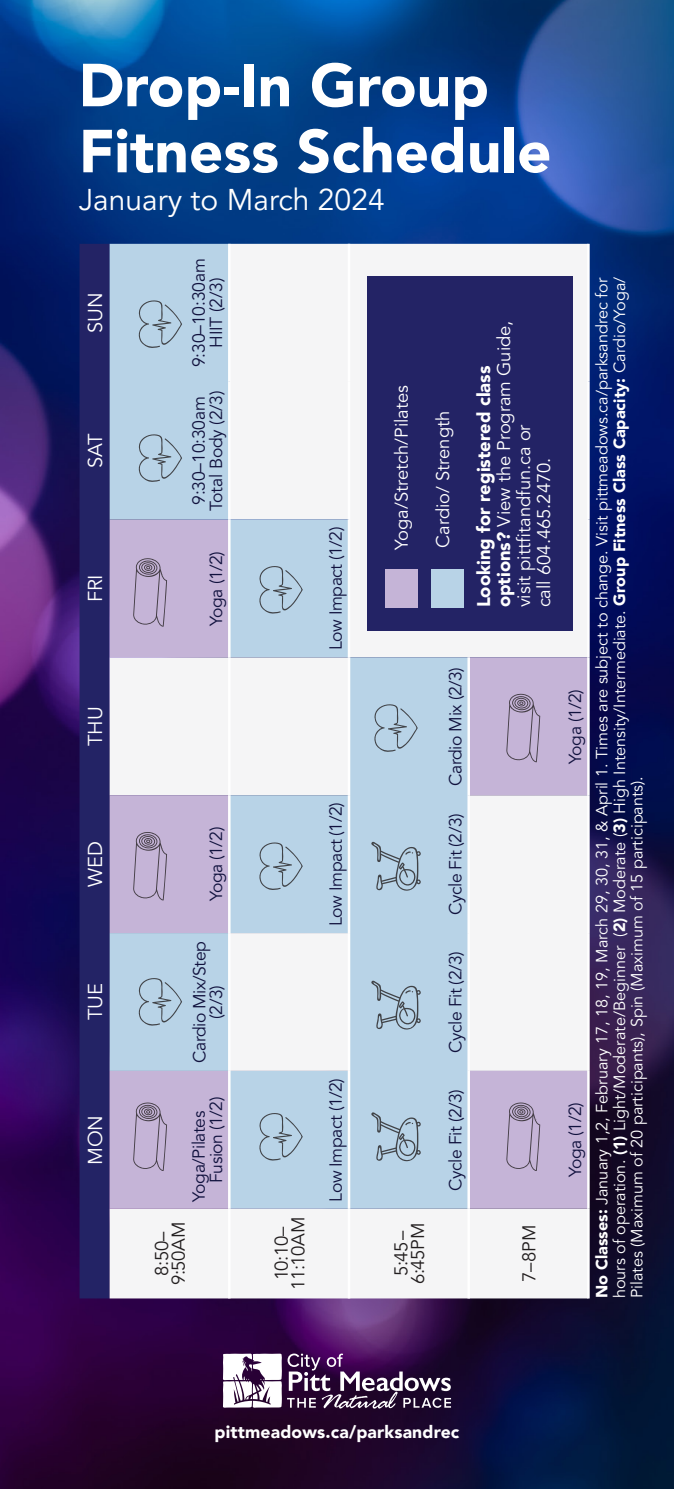
<style>
.page{position:relative;width:674px;height:1489px;background:#fff}
.page>*{position:absolute;margin:0;border:0;box-sizing:border-box;transform-origin:0 0}
.t1{font:900 60px "Avenir LT Pro";color:#fff}
.t2{font:30px "Avenir LT Pro";color:#fff}
.t3{font:20px "Avenir LT Pro";letter-spacing:-.01em;color:#fff}
.t4{font:18.5px/16.8px "Avenir LT Pro";letter-spacing:-.02em;color:#231f20;text-align:center}
.t5{font:18.25px/20px "Avenir LT Pro";color:#fff}
.t6{font:17.5px/17.5px "Avenir LT Pro";letter-spacing:-.025em;color:#11123e;text-align:center}
.t7{font:900 17.5px "Avenir LT Pro";letter-spacing:.01em;color:#fff}
.t8{font:16.25px/17.5px "Avenir LT Pro";color:#fff;text-align:justify}
.s1{font-weight:900}
</style>
<div class="page">
<img style="left:0;top:0;width:673px;height:1488px">
<div style="left:79px;top:244px;width:30px;height:1054px;background:#232365"></div>
<div style="left:109px;top:244px;width:478px;height:1054px;background:#f5f5f6"></div>
<svg style="left:468px;top:519px;width:119px;height:689px;fill:#f5f5f6"></svg>
<svg style="left:109px;top:244px;width:359px;height:964px;fill:#b8d3e7"></svg>
<hr style="left:347px;top:1208px;width:3px;height:90px;background:#fff">
<hr style="left:228px;top:1208px;width:2px;height:90px;background:#fff">
<hr style="left:587px;top:519px;width:2px;height:138px;background:#fff">
<hr style="left:587px;top:381px;width:2px;height:138px;background:#fff">
<hr style="left:587px;top:244px;width:2px;height:137px;background:#fff">
<hr style="left:347px;top:381px;width:3px;height:138px;background:#fff">
<hr style="left:347px;top:244px;width:3px;height:137px;background:#fff">
<hr style="left:467px;top:1208px;width:2px;height:90px;background:#fff">
<hr style="left:587px;top:933px;width:2px;height:137px;background:#fff">
<hr style="left:587px;top:795px;width:2px;height:138px;background:#fff">
<hr style="left:587px;top:1208px;width:2px;height:90px;background:#fff">
<hr style="left:347px;top:657px;width:3px;height:138px;background:#fff">
<hr style="left:467px;top:657px;width:2px;height:138px;background:#fff">
<hr style="left:587px;top:657px;width:2px;height:138px;background:#fff">
<hr style="left:347px;top:933px;width:3px;height:137px;background:#fff">
<hr style="left:467px;top:933px;width:2px;height:137px;background:#fff">
<hr style="left:467px;top:795px;width:2px;height:138px;background:#fff">
<hr style="left:467px;top:1070px;width:2px;height:138px;background:#fff">
<hr style="left:587px;top:1070px;width:2px;height:138px;background:#fff">
<hr style="left:347px;top:1070px;width:3px;height:138px;background:#fff">
<hr style="left:347px;top:795px;width:3px;height:138px;background:#fff">
<hr style="left:347px;top:519px;width:3px;height:138px;background:#fff">
<hr style="left:228px;top:933px;width:2px;height:137px;background:#fff">
<hr style="left:228px;top:1070px;width:2px;height:138px;background:#fff">
<hr style="left:228px;top:795px;width:2px;height:138px;background:#fff">
<hr style="left:228px;top:519px;width:2px;height:138px;background:#fff">
<hr style="left:228px;top:381px;width:2px;height:138px;background:#fff">
<hr style="left:228px;top:244px;width:2px;height:137px;background:#fff">
<hr style="left:228px;top:657px;width:2px;height:138px;background:#fff">
<div style="left:367px;top:277px;width:205px;height:354px;background:#232365"></div>
<div style="left:385px;top:569px;width:32px;height:38px;background:#c5b4d7"></div>
<div style="left:431px;top:569px;width:33px;height:38px;background:#b8d3e7"></div>
<svg style="left:138px;top:300px;width:44px;height:48px;background:#a9c2d4"></svg>
<svg style="left:138px;top:434px;width:44px;height:48px;background:#a9c2d4"></svg>
<svg style="left:138px;top:977px;width:44px;height:49px;background:#aac2d4"></svg>
<svg style="left:133px;top:1102px;width:34px;height:68px;background:#b1a1c0"></svg>
<svg style="left:133px;top:831px;width:34px;height:69px;background:#b1a2c1"></svg>
<svg style="left:133px;top:558px;width:34px;height:68px;background:#b1a1c0"></svg>
<svg style="left:259px;top:841px;width:43px;height:49px;background:#a9c2d4"></svg>
<svg style="left:259px;top:1112px;width:43px;height:49px;background:#a9c2d4"></svg>
<svg style="left:259px;top:565px;width:43px;height:49px;background:#a9c2d4"></svg>
<svg style="left:371px;top:1112px;width:49px;height:50px;background:#a1b7c9"></svg>
<svg style="left:371px;top:980px;width:49px;height:51px;background:#a1b8c9"></svg>
<svg style="left:373px;top:703px;width:44px;height:49px;background:#aac2d4"></svg>
<svg style="left:371px;top:841px;width:49px;height:51px;background:#a1b8c9"></svg>
<svg style="left:505px;top:1102px;width:35px;height:68px;background:#b1a2c1"></svg>
<svg style="left:505px;top:693px;width:35px;height:69px;background:#b2a2c1"></svg>
<svg style="left:222px;top:1353px;width:229px;height:55px"></svg>
<p class="t1" style="left:79px;top:49px;width:411px">Drop-In Group</p>
<p class="t1" style="left:79px;top:115px;width:474px">Fitness Schedule</p>
<p class="t2" style="left:79px;top:182px;width:307px">January to March 2024</p>
<p class="t3" style="left:83px;top:333px;width:42px;rotate:-90deg">SUN</p>
<p class="t3" style="left:83px;top:468px;width:36px;rotate:-90deg">SAT</p>
<p class="t3" style="left:83px;top:602px;width:29px;rotate:-90deg">FRI</p>
<p class="t3" style="left:83px;top:746px;width:41px;rotate:-90deg">THU</p>
<p class="t3" style="left:83px;top:886px;width:47px;rotate:-90deg">WED</p>
<p class="t3" style="left:83px;top:1020px;width:38px;rotate:-90deg">TUE</p>
<p class="t3" style="left:83px;top:1164px;width:51px;rotate:-90deg">MON</p>
<p class="t6" style="left:190px;top:367px;width:110px;rotate:-90deg">9:30–10:30am<br>HIIT (2/3)</p>
<p class="t6" style="left:190px;top:510px;width:122px;rotate:-90deg">9:30–10:30am<br>Total Body (2/3)</p>
<p class="t6" style="left:207px;top:625px;width:76px;rotate:-90deg">Yoga (1/2)</p>
<p class="t6" style="left:207px;top:901px;width:76px;rotate:-90deg">Yoga (1/2)</p>
<p class="t6" style="left:191px;top:1062px;width:123px;line-height:16.8px;rotate:-90deg">Cardio Mix/Step (2/3)</p>
<p class="t6" style="left:207px;top:1182px;width:88px;rotate:-90deg">Fusion (1/2)</p>
<p class="t6" style="left:190px;top:1201px;width:92px;rotate:-90deg">Yoga/Pilates</p>
<p class="t4" style="left:153px;top:1285px;width:65px;rotate:-90deg">8:50–<br>9:50AM</p>
<p class="t6" style="left:327px;top:650px;width:125px;rotate:-90deg">Low Impact (1/2)</p>
<p class="t6" style="left:327px;top:925px;width:125px;rotate:-90deg">Low Impact (1/2)</p>
<p class="t4" style="left:273px;top:1290px;width:75px;rotate:-90deg">10:10–<br>11:10AM</p>
<p class="t6" style="left:327px;top:1201px;width:125px;rotate:-90deg">Low Impact (1/2)</p>
<p class="t5" style="left:391px;top:549px;width:166px;rotate:-90deg">Yoga/Stretch/Pilates</p>
<p class="t5" style="left:433px;top:547px;width:138px;rotate:-90deg">Cardio/ Strength</p>
<p class="t5" style="left:474px;top:607px;width:288px;rotate:-90deg"><span class="s1">Looking for registered class options?</span> View the Program Guide, visit pittfitandfun.ca or<br>call 604.465.2470.</p>
<p class="t4" style="left:393px;top:1284px;width:63px;rotate:-90deg">5:45–<br>6:45PM</p>
<p class="t6" style="left:447px;top:785px;width:120px;rotate:-90deg">Cardio Mix (2/3)</p>
<p class="t6" style="left:447px;top:914px;width:103px;rotate:-90deg">Cycle Fit (2/3)</p>
<p class="t6" style="left:447px;top:1052px;width:103px;rotate:-90deg">Cycle Fit (2/3)</p>
<p class="t6" style="left:447px;top:1190px;width:103px;rotate:-90deg">Cycle Fit (2/3)</p>
<p class="t4" style="left:521px;top:1282px;width:59px;rotate:-90deg">7–8PM</p>
<p class="t6" style="left:566px;top:763px;width:76px;rotate:-90deg">Yoga (1/2)</p>
<p class="t6" style="left:566px;top:1176px;width:76px;rotate:-90deg">Yoga (1/2)</p>
<p class="t8" style="left:593px;top:1298px;width:1023px;rotate:-90deg"><span class="s1">No Classes:</span> January 1,2, February 17, 18, 19, March 29, 30, 31, &amp; April 1. Times are subject to change. Visit pittmeadows.ca/parksandrec for hours of operation. <span class="s1">(1)</span> Light/Moderate/Beginner (<span class="s1">2)</span> Moderate (<span class="s1">3)</span> High Intensity/Intermediate. <span class="s1">Group Fitness Class Capacity:</span> Cardio/Yoga/ Pilates (Maximum of 20 participants), Spin (Maximum of 15 participants).</p>
<p class="t7" style="left:214px;top:1421px;width:246px">pittmeadows.ca/parksandrec</p>
</div>
